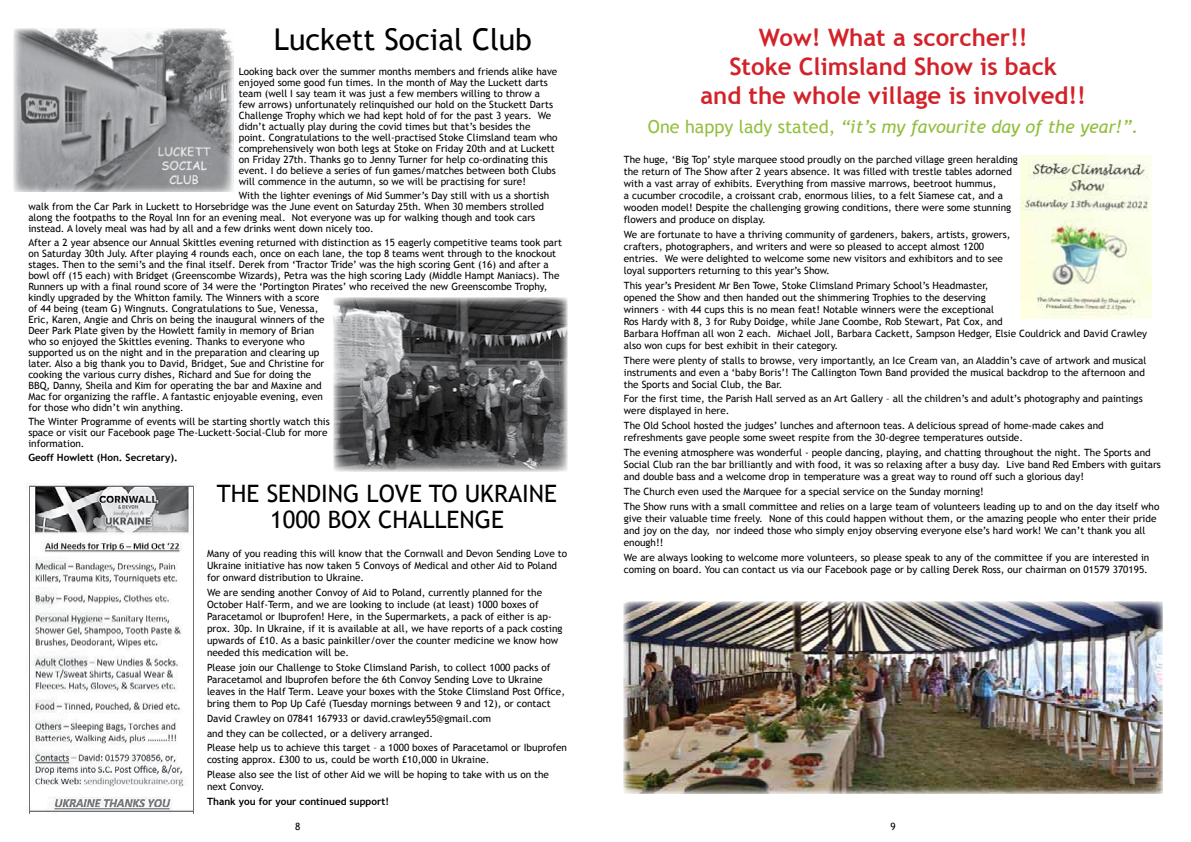
<style>
.page{position:relative;width:1191px;height:842px;background:#fff}
.page>*{position:absolute;margin:0;border:0;box-sizing:border-box;transform-origin:0 0}
.t1{font:30px "Trebuchet MS";color:#000}
.t2{font:700 24px/28.8px "Trebuchet MS";color:#d2232a;text-align:center}
.t3{font:24px/26px "Trebuchet MS";color:#000;text-align:center}
.t4{font:italic 18px "Trebuchet MS";color:#93bf3e}
.t5{font:10px/12px "Trebuchet MS";color:#000}
.t6{font:700 10px "Trebuchet MS";color:#000}
.s1{font-style:normal}
</style>
<div class="page">
<img style="left:624px;top:601px;width:538px;height:193px">
<img style="left:1020px;top:156px;width:131px;height:163px">
<img style="left:13px;top:28px;width:220px;height:163px">
<img style="left:333px;top:298px;width:234px;height:173px">
<img style="left:26px;top:484px;width:168px;height:330px">
<h1 class="t1" style="left:274px;top:22px;width:260px">Luckett Social Club</h1>
<p class="t5" style="left:239px;top:66px;width:320px;line-height:11px">Looking back over the summer months members and friends alike have enjoyed some good fun times. In the month of May the Luckett darts team (well I say team it was just a few members willing to throw a few arrows) unfortunately relinquished our hold on the Stuckett Darts Challenge Trophy which we had kept hold of for the past 3 years. We didn’t actually play during the covid times but that’s besides the point. Congratulations to the well-practised Stoke Climsland team who comprehensively won both legs at Stoke on Friday 20th and at Luckett on Friday 27th. Thanks go to Jenny Turner for help co-ordinating this event. I do believe a series of fun games/matches between both Clubs will commence in the autumn, so we will be practising for sure!</p>
<p class="t5" style="left:28px;top:190px;width:522px;line-height:11px;text-indent:210px">With the lighter evenings of Mid Summer’s Day still with us a shortish walk from the Car Park in Luckett to Horsebridge was the June event on Saturday 25th. When 30 members strolled along the footpaths to the Royal Inn for an evening meal. Not everyone was up for walking though and took cars instead. A lovely meal was had by all and a few drinks went down nicely too.</p>
<p class="t5" style="left:28px;top:237px;width:535px;line-height:11px">After a 2 year absence our Annual Skittles evening returned with distinction as 15 eagerly competitive teams took part on Saturday 30th July. After playing 4 rounds each, once on each lane, the top 8 teams went through to the knockout stages. Then to the semi’s and the final itself. Derek from ‘Tractor Tride’ was the high scoring Gent (16) and after a bowl off (15 each) with Bridget (Greenscombe Wizards), Petra was the high scoring Lady (Middle Hampt Maniacs). The Runners up with a final round score of 34 were the ‘Portington Pirates’ who received the new Greenscombe Trophy, kindly upgraded by the Whitton family. The Winners with a score<br>of 44 being (team G) Wingnuts. Congratulations to Sue, Venessa,<br>Eric, Karen, Angie and Chris on being the inaugural winners of the<br>Deer Park Plate given by the Howlett family in memory of Brian<br>who so enjoyed the Skittles evening. Thanks to everyone who<br>supported us on the night and in the preparation and clearing up<br>later. Also a big thank you to David, Bridget, Sue and Christine for<br>cooking the various curry dishes, Richard and Sue for doing the<br>BBQ, Danny, Sheila and Kim for operating the bar and Maxine and<br>Mac for organizing the raffle. A fantastic enjoyable evening, even<br>for those who didn’t win anything.</p>
<p class="t5" style="left:28px;top:416px;width:303px;line-height:11px">The Winter Programme of events will be starting shortly watch this space or visit our Facebook page The-Luckett-Social-Club for more information.</p>
<p class="t6" style="left:28px;top:451px;width:151px">Geoff Howlett (Hon. Secretary).</p>
<h2 class="t3" style="left:217px;top:480px;width:342px">THE SENDING LOVE TO UKRAINE<br>1000 BOX CHALLENGE</h2>
<p class="t5" style="left:207px;top:548px;width:361px">Many of you reading this will know that the Cornwall and Devon Sending Love to<br>Ukraine initiative has now taken 5 Convoys of Medical and other Aid to Poland for onward distribution to Ukraine.</p>
<p class="t5" style="left:207px;top:587px;width:357px">We are sending another Convoy of Aid to Poland, currently planned for the October Half-Term, and we are looking to include (at least) 1000 boxes of Paracetamol or Ibuprofen! Here, in the Supermarkets, a pack of either is ap&shy;prox. 30p. In Ukraine, if it is available at all, we have reports of a pack costing upwards of £10. As a basic painkiller/over the counter medicine we know how needed this medication will be.</p>
<p class="t5" style="left:207px;top:661px;width:359px">Please join our Challenge to Stoke Climsland Parish, to collect 1000 packs of Paracetamol and Ibuprofen before the 6th Convoy Sending Love to Ukraine leaves in the Half Term. Leave your boxes with the Stoke Climsland Post Office, bring them to Pop Up Café (Tuesday mornings between 9 and 12), or contact</p>
<p class="t5" style="left:207px;top:711px;width:361px;line-height:14.8px">David Crawley on 07841 167933 or david.crawley55@gmail.com<br>and they can be collected, or a delivery arranged.<br>Please help us to achieve this target – a 1000 boxes of Paracetamol or Ibuprofen</p>
<p class="t5" style="left:207px;top:752px;width:343px;line-height:14.8px">costing approx. £300 to us, could be worth £10,000 in Ukraine.<br>Please also see the list of other Aid we will be hoping to take with us on the</p>
<p class="t5" style="left:207px;top:781px;width:59px">next Convoy.</p>
<p class="t6" style="left:207px;top:795px;width:183px">Thank you for your continued support!</p>
<h2 class="t2" style="left:700px;top:23px;width:387px">Wow! What a scorcher!!<br>Stoke Climsland Show is back<br>and the whole village is involved!!</h2>
<h3 class="t4" style="left:648px;top:116px;width:492px"><span class="s1">One happy lady stated,</span> “it’s my favourite day of the year!”.</h3>
<p class="t5" style="left:624px;top:154px;width:395px">The huge, ‘Big Top’ style marquee stood proudly on the parched village green heralding the return of The Show after 2 years absence. It was filled with trestle tables adorned with a vast array of exhibits. Everything from massive marrows, beetroot hummus,<br>a cucumber crocodile, a croissant crab, enormous lilies, to a felt Siamese cat, and a wooden model! Despite the challenging growing conditions, there were some stunning flowers and produce on display.</p>
<p class="t5" style="left:624px;top:228px;width:388px">We are fortunate to have a thriving community of gardeners, bakers, artists, growers, crafters, photographers, and writers and were so pleased to accept almost 1200 entries. We were delighted to welcome some new visitors and exhibitors and to see loyal supporters returning to this year’s Show.</p>
<p class="t5" style="left:624px;top:279px;width:525px">This year’s President Mr Ben Towe, Stoke Climsland Primary School’s Headmaster,<br>opened the Show and then handed out the shimmering Trophies to the deserving<br>winners - with 44 cups this is no mean feat! Notable winners were the exceptional<br>Ros Hardy with 8, 3 for Ruby Doidge, while Jane Coombe, Rob Stewart, Pat Cox, and<br>Barbara Hoffman all won 2 each. Michael Joll, Barbara Cackett, Sampson Hedger, Elsie Couldrick and David Crawley also won cups for best exhibit in their category.</p>
<p class="t5" style="left:624px;top:354px;width:524px">There were plenty of stalls to browse, very importantly, an Ice Cream van, an Aladdin’s cave of artwork and musical instruments and even a ‘baby Boris’! The Callington Town Band provided the musical backdrop to the afternoon and the Sports and Social Club, the Bar.</p>
<p class="t5" style="left:624px;top:393px;width:520px">For the first time, the Parish Hall served as an Art Gallery – all the children’s and adult’s photography and paintings were displayed in here.</p>
<p class="t5" style="left:624px;top:420px;width:481px">The Old School hosted the judges’ lunches and afternoon teas. A delicious spread of home-made cakes and refreshments gave people some sweet respite from the 30-degree temperatures outside.</p>
<p class="t5" style="left:624px;top:447px;width:538px">The evening atmosphere was wonderful - people dancing, playing, and chatting throughout the night. The Sports and<br>Social Club ran the bar brilliantly and with food, it was so relaxing after a busy day. Live band Red Embers with guitars and double bass and a welcome drop in temperature was a great way to round off such a glorious day!</p>
<p class="t5" style="left:624px;top:484px;width:537px;line-height:14.8px">The Church even used the Marquee for a special service on the Sunday morning!<br>The Show runs with a small committee and relies on a large team of volunteers leading up to and on the day itself who</p>
<p class="t5" style="left:624px;top:512px;width:534px">give their valuable time freely. None of this could happen without them, or the amazing people who enter their pride and joy on the day, nor indeed those who simply enjoy observing everyone else’s hard work! We can’t thank you all enough!!</p>
<p class="t5" style="left:624px;top:551px;width:527px">We are always looking to welcome more volunteers, so please speak to any of the committee if you are interested in coming on board. You can contact us via our Facebook page or by calling Derek Ross, our chairman on 01579 370195.</p>
<p class="t5" style="left:295px;top:821px;width:7px">8</p>
<p class="t5" style="left:890px;top:821px;width:7px">9</p>
</div>
